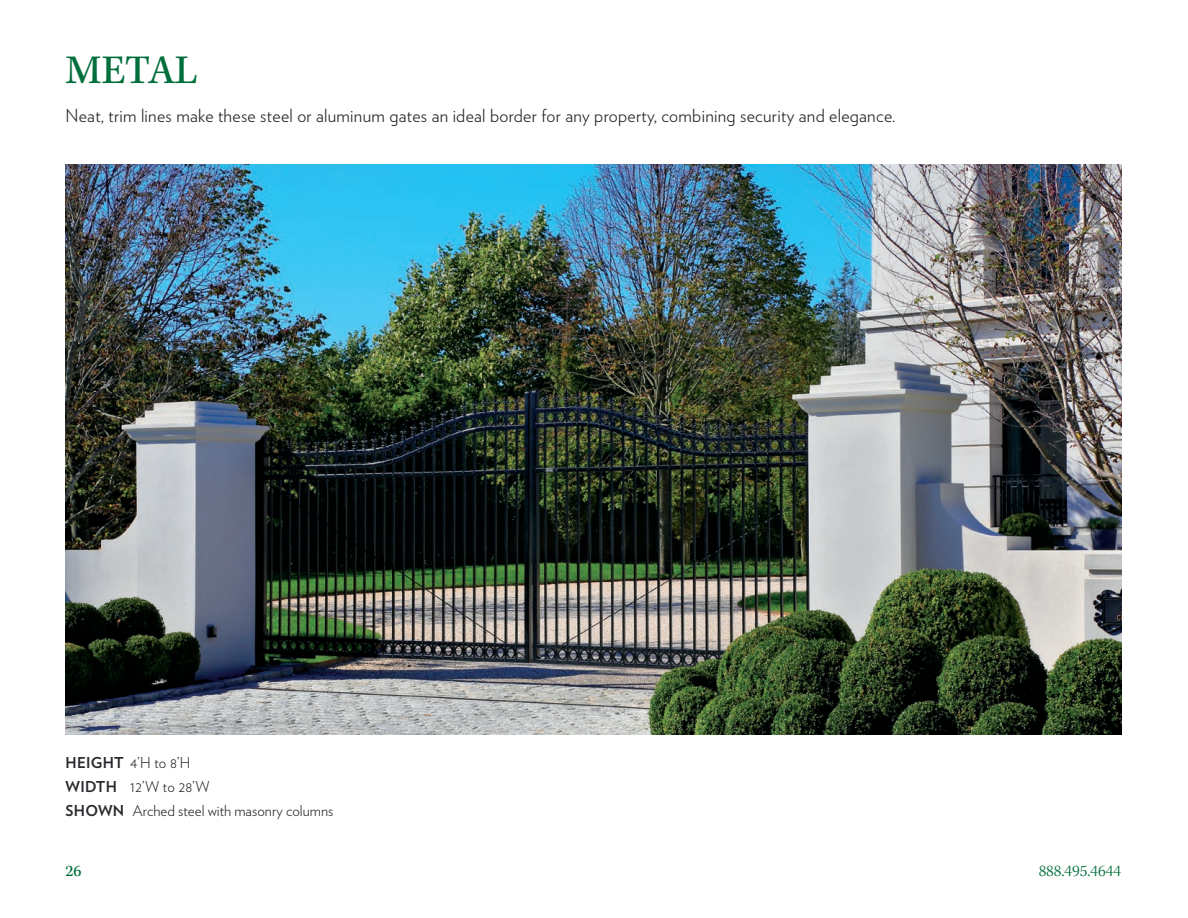
<style>
.page{position:relative;width:1188px;height:918px;background:#fff}
.page>*{position:absolute;margin:0;border:0;box-sizing:border-box;transform-origin:0 0}
.t1{font:42px "Kepler Std Capt";letter-spacing:-.01em;color:#006f3c}
.t2{font:300 18px "Verlag";letter-spacing:.015em;color:#231f20}
.t3{font:300 16.5px "Kepler Std";color:#006f3c}
.t4{font:16.5px "Kepler Std Capt";color:#006f3c}
.t5{font:300 15px "Verlag";color:#27292d}
.s1{font-weight:700}
</style>
<div class="page">
<img style="left:66px;top:165px;width:1055px;height:569px">
<p class="t1" style="left:66px;top:47px;width:133px">METAL</p>
<p class="t2" style="left:66px;top:103px;width:831px">Neat, trim lines make these steel or aluminum gates an ideal border for any property, combining security and elegance.</p>
<p class="t5" style="left:66px;top:752px;width:126px"><span class="s1">HEIGHT</span> 4’H to 8’H</p>
<p class="t5" style="left:66px;top:776px;width:146px"><span class="s1">WIDTH</span> 12’W to 28’W</p>
<p class="t5" style="left:66px;top:800px;width:269px"><span class="s1">SHOWN</span> Arched steel with masonry columns</p>
<p class="t4" style="left:66px;top:861px;width:18px">26</p>
<p class="t3" style="left:1039px;top:861px;width:84px">888.495.4644</p>
</div>
